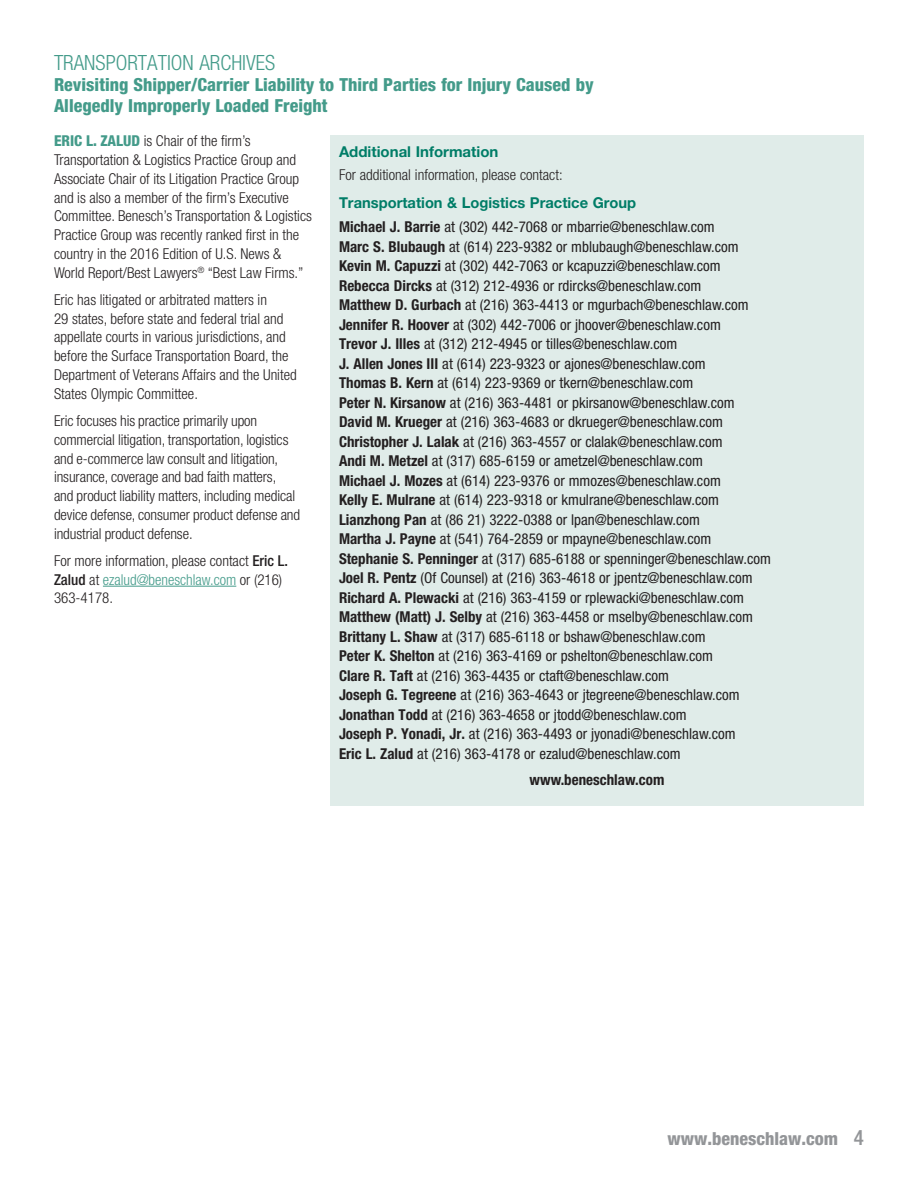
<style>
.page{position:relative;width:918px;height:1188px;background:#fff}
.page>*{position:absolute;margin:0;border:0;box-sizing:border-box;transform-origin:0 0}
.t1{font:300 condensed 21px "Helvetica Neue";color:#449b8a}
.t2{font:800 condensed 18px/21px "Helvetica Neue";color:#449b8a}
.t3{font:800 condensed 18px "Helvetica Neue";color:#939598}
.t4{font:condensed 15px/19.5px "Helvetica Neue";color:#231f20}
.t5{font:300 condensed 15px/18.8px "Helvetica Neue";color:#231f20}
.t6{font:700 15px "Helvetica Neue";color:#007d67}
.t7{font:700 condensed 15px "Helvetica Neue";color:#231f20}
.s1{font-weight:800;color:#449b8a}
.s2{font-weight:500}
.s3{color:#449b8a}
.s4{font-weight:700;font-stretch:normal;color:#007d67}
.s5{font-weight:700}
.s6{font-weight:500;font-size:21px}
</style>
<div class="page">
<div style="left:330px;top:135px;width:534px;height:670px;background:#e0ece9"></div>
<hr style="left:103px;top:586px;width:133px;height:1px;background:#449b8a">
<h1 class="t1" style="left:54px;top:50px;width:223px">TRANSPORTATION ARCHIVES</h1>
<p class="t2" style="left:54px;top:74px;width:541px">Revisiting Shipper/Carrier Liability to Third Parties for Injury Caused by<br>Allegedly Improperly Loaded Freight</p>
<p class="t5" style="left:54px;top:131px;width:259px"><span class="s1">ERIC L. ZALUD</span> is Chair of the firm’s Transportation &amp; Logistics Practice Group and Associate Chair of its Litigation Practice Group and is also a member of the firm’s Executive Committee. Benesch’s Transportation &amp; Logistics Practice Group was recently ranked first in the country in the 2016 Edition of U.S. News &amp; World Report/Best Lawyers<sup>®</sup> “Best Law Firms.”</p>
<p class="t5" style="left:54px;top:290px;width:244px">Eric has litigated or arbitrated matters in<br>29 states, before state and federal trial and appellate courts in various jurisdictions, and before the Surface Transportation Board, the Department of Veterans Affairs and the United States Olympic Committee.</p>
<p class="t5" style="left:54px;top:411px;width:248px">Eric focuses his practice primarily upon commercial litigation, transportation, logistics and e-commerce law consult and litigation, insurance, coverage and bad faith matters,<br>and product liability matters, including medical device defense, consumer product defense and industrial product defense.</p>
<p class="t5" style="left:54px;top:551px;width:236px">For more information, please contact <span class="s2">Eric L.<br>Zalud</span> at <span class="s3">ezalud@beneschlaw.com</span> or (216)<br>363-4178.</p>
<p class="t6" style="left:339px;top:142px;width:161px">Additional Information</p>
<p class="t5" style="left:339px;top:166px;width:225px">For additional information, please contact:</p>
<p class="t4" style="left:339px;top:191px;width:377px;line-height:23.9px"><span class="s4">Transportation &amp; Logistics Practice Group<br></span><span class="s5">Michael J. Barrie</span> at (302) 442-7068 or mbarrie@beneschlaw.com</p>
<p class="t4" style="left:339px;top:237px;width:433px"><span class="s5">Marc S. Blubaugh</span> at (614) 223-9382 or mblubaugh@beneschlaw.com <span class="s5">Kevin M. Capuzzi</span> at (302) 442-7063 or kcapuzzi@beneschlaw.com <span class="s5">Rebecca Dircks</span> at (312) 212-4936 or rdircks@beneschlaw.com<br><span class="s5">Matthew D. Gurbach</span> at (216) 363-4413 or mgurbach@beneschlaw.com <span class="s5">Jennifer R. Hoover</span> at (302) 442-7006 or jhoover@beneschlaw.com<br><span class="s5">Trevor J. Illes</span> at (312) 212-4945 or tilles@beneschlaw.com<br><span class="s5">J. Allen Jones III</span> at (614) 223-9323 or ajones@beneschlaw.com<br><span class="s5">Thomas B. Kern</span> at (614) 223-9369 or tkern@beneschlaw.com<br><span class="s5">Peter N. Kirsanow</span> at (216) 363-4481 or pkirsanow@beneschlaw.com <span class="s5">David M. Krueger</span> at (216) 363-4683 or dkrueger@beneschlaw.com <span class="s5">Christopher J. Lalak</span> at (216) 363-4557 or clalak@beneschlaw.com<br><span class="s5">Andi M. Metzel</span> at (317) 685-6159 or ametzel@beneschlaw.com<br><span class="s5">Michael J. Mozes</span> at (614) 223-9376 or mmozes@beneschlaw.com<br><span class="s5">Kelly E. Mulrane</span> at (614) 223-9318 or kmulrane@beneschlaw.com <span class="s5">Lianzhong Pan</span> at (86 21) 3222-0388 or lpan@beneschlaw.com<br><span class="s5">Martha J. Payne</span> at (541) 764-2859 or mpayne@beneschlaw.com <span class="s5">Stephanie S. Penninger</span> at (317) 685-6188 or spenninger@beneschlaw.com <span class="s5">Joel R. Pentz</span> (Of Counsel) at (216) 363-4618 or jpentz@beneschlaw.com <span class="s5">Richard A. Plewacki</span> at (216) 363-4159 or rplewacki@beneschlaw.com <span class="s5">Matthew (Matt) J. Selby</span> at (216) 363-4458 or mselby@beneschlaw.com <span class="s5">Brittany L. Shaw</span> at (317) 685-6118 or bshaw@beneschlaw.com<br><span class="s5">Peter K. Shelton</span> at (216) 363-4169 or pshelton@beneschlaw.com<br><span class="s5">Clare R. Taft</span> at (216) 363-4435 or ctaft@beneschlaw.com<br><span class="s5">Joseph G. Tegreene</span> at (216) 363-4643 or jtegreene@beneschlaw.com <span class="s5">Jonathan Todd</span> at (216) 363-4658 or jtodd@beneschlaw.com<br><span class="s5">Joseph P. Yonadi, Jr.</span> at (216) 363-4493 or jyonadi@beneschlaw.com<br><span class="s5">Eric L. Zalud</span> at (216) 363-4178 or ezalud@beneschlaw.com</p>
<p class="t7" style="left:530px;top:770px;width:136px">www.beneschlaw.com</p>
<p class="t3" style="left:667px;top:1128px;width:198px">www.beneschlaw.com <span class="s6">4</span></p>
</div>
